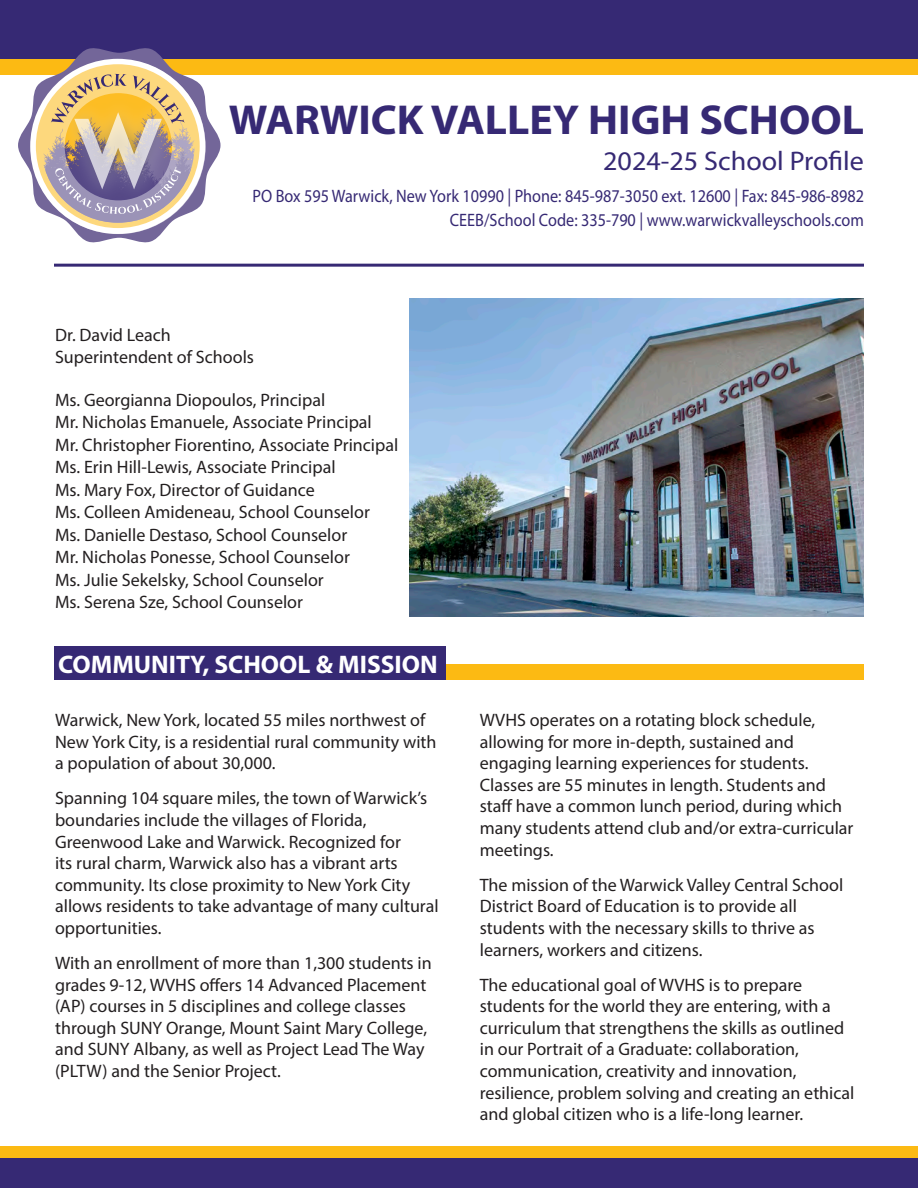
<style>
.page{position:relative;width:918px;height:1188px;background:#fff}
.page>*{position:absolute;margin:0;border:0;box-sizing:border-box;transform-origin:0 0}
.t1{font:700 42px "Myriad Pro";color:#362974;scale:1.04 1}
.t2{font:27px "Myriad Pro";color:#362974;scale:1.04 1}
.t3{font:700 25.5px "Myriad Pro";color:#fff}
.body{font:18px/21.6px "Myriad Pro";color:#231f20}
.list_-_colleges{font:18px/21.6px "Myriad Pro";color:#231f20}
.t4{font:18px/24px "Myriad Pro";color:#362974;text-align:right;scale:.9 1}
</style>
<div class="page">
<div style="left:0;top:1146px;width:918px;height:16px;background:#fcba13"></div>
<div style="left:443px;top:664px;width:421px;height:16px;background:#fcba13"></div>
<img style="left:409px;top:298px;width:455px;height:319px">
<hr style="left:54px;top:264px;width:810px;height:3px;background:#362974">
<div style="left:0;top:0;width:918px;height:60px;background:#362974"></div>
<div style="left:0;top:1159px;width:918px;height:29px;background:#362974"></div>
<div style="left:0;top:60px;width:918px;height:15px;background:#fcba13"></div>
<svg style="left:18px;top:48px;width:203px;height:195px"></svg>
<div style="left:54px;top:647px;width:392px;height:33px;background:#362974"></div>
<p class="t1" style="left:229px;top:92px;width:612px">WARWICK VALLEY HIGH SCHOOL</p>
<p class="t2" style="left:603px;top:144px;width:252px">2024-25 School Profile</p>
<p class="t4" style="left:253px;top:183px;width:681px">PO Box 595 Warwick, New York 10990 | Phone: 845-987-3050 ext. 12600 | Fax: 845-986-8982<br>CEEB/School Code: 335-790 | www.warwickvalleyschools.com</p>
<p class="list_-_colleges" style="left:55px;top:324px;width:200px">Dr. David Leach<br>Superintendent of Schools</p>
<p class="list_-_colleges" style="left:55px;top:389px;width:272px">Ms. Georgianna Diopoulos, Principal</p>
<p class="list_-_colleges" style="left:55px;top:411px;width:318px">Mr. Nicholas Emanuele, Associate Principal</p>
<p class="list_-_colleges" style="left:55px;top:434px;width:345px">Mr. Christopher Fiorentino, Associate Principal</p>
<p class="list_-_colleges" style="left:55px;top:456px;width:282px">Ms. Erin Hill-Lewis, Associate Principal</p>
<p class="list_-_colleges" style="left:55px;top:479px;width:261px">Ms. Mary Fox, Director of Guidance</p>
<p class="list_-_colleges" style="left:55px;top:501px;width:316px">Ms. Colleen Amideneau, School Counselor</p>
<p class="list_-_colleges" style="left:55px;top:524px;width:294px">Ms. Danielle Destaso, School Counselor</p>
<p class="list_-_colleges" style="left:55px;top:546px;width:296px">Mr. Nicholas Ponesse, School Counselor</p>
<p class="list_-_colleges" style="left:55px;top:569px;width:270px">Ms. Julie Sekelsky, School Counselor</p>
<p class="list_-_colleges" style="left:55px;top:591px;width:250px">Ms. Serena Sze, School Counselor</p>
<p class="t3" style="left:58px;top:648px;width:381px">COMMUNITY, SCHOOL &amp; MISSION</p>
<p class="body" style="left:55px;top:709px;width:383px">Warwick, New York, located 55 miles northwest of<br>New York City, is a residential rural community with a population of about 30,000.</p>
<p class="body" style="left:55px;top:787px;width:385px">Spanning 104 square miles, the town of Warwick’s boundaries include the villages of Florida, Greenwood Lake and Warwick. Recognized for<br>its rural charm, Warwick also has a vibrant arts community. Its close proximity to New York City allows residents to take advantage of many cultural opportunities.</p>
<p class="body" style="left:55px;top:952px;width:378px">With an enrollment of more than 1,300 students in grades 9-12, WVHS offers 14 Advanced Placement (AP) courses in 5 disciplines and college classes through SUNY Orange, Mount Saint Mary College, and SUNY Albany, as well as Project Lead The Way (PLTW) and the Senior Project.</p>
<p class="body" style="left:480px;top:709px;width:375px">WVHS operates on a rotating block schedule, allowing for more in-depth, sustained and engaging learning experiences for students.<br>Classes are 55 minutes in length. Students and staff have a common lunch period, during which many students attend club and/or extra-curricular meetings.</p>
<p class="body" style="left:480px;top:874px;width:365px">The mission of the Warwick Valley Central School District Board of Education is to provide all students with the necessary skills to thrive as learners, workers and citizens.</p>
<p class="body" style="left:480px;top:973px;width:376px">The educational goal of WVHS is to prepare students for the world they are entering, with a curriculum that strengthens the skills as outlined in our Portrait of a Graduate: collaboration, communication, creativity and innovation, resilience, problem solving and creating an ethical and global citizen who is a life-long learner.</p>
</div>
